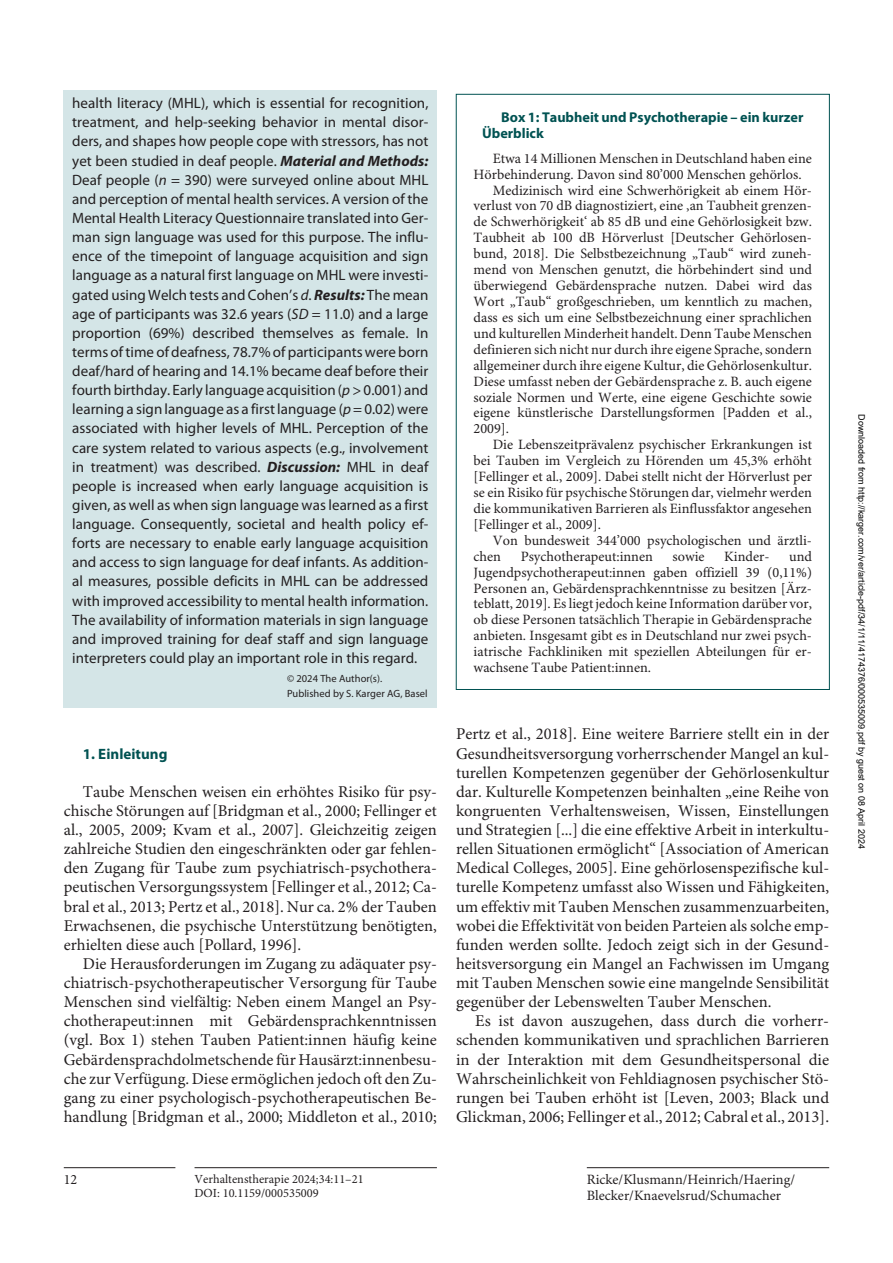
<style>
.page{position:relative;width:893px;height:1263px;background:#fff}
.page>*{position:absolute;margin:0;border:0;box-sizing:border-box;transform-origin:0 0}
.t1{font:16.5px/19px "Minion Pro";color:#231f20;text-align:justify}
.t2{font:15px/19.2px "Myriad Pro";letter-spacing:.005em;color:#231f20;text-align:justify}
.t3{font:700 15px "Myriad Pro";letter-spacing:.005em;color:#005252}
.t4{font:14.25px/15.9px "Minion Pro";color:#231f20}
.t5{font:700 14.25px/15.9px "Myriad Pro";color:#005252}
.t6{font:12.3px/13.6px "Minion Pro";color:#231f20}
.t7{font:10.5px/14.7px "Myriad Pro";letter-spacing:.005em;color:#231f20}
.t8{font:9px "Arial";color:#000}
.s1{font-weight:700;font-style:italic}
.s2{font-style:italic}
</style>
<div class="page">
<hr style="left:64px;top:1167px;width:111px;height:1px;background:#231f20">
<hr style="left:195px;top:1167px;width:242px;height:1px;background:#231f20">
<hr style="left:587px;top:1167px;width:242px;height:1px;background:#231f20">
<div style="left:64px;top:90px;width:373px;height:617px;background:#d4e5e7"></div>
<p class="t2" style="left:72px;top:94px;width:358px">health literacy (MHL), which is essential for recognition, treatment, and help-seeking behavior in mental disor&shy;ders, and shapes how people cope with stressors, has not yet been studied in deaf people. <span class="s1">Material and Methods:<br></span>Deaf people (<span class="s2">n</span> = 390) were surveyed online about MHL and perception of mental health services. A version of the Mental Health Literacy Questionnaire translated into Ger&shy;man sign language was used for this purpose. The influ&shy;ence of the timepoint of language acquisition and sign language as a natural first language on MHL were investi&shy;gated using Welch tests and Cohen’s <span class="s2">d</span>. <span class="s1">Results:</span> The mean age of participants was 32.6 years (<span class="s2">SD</span> = 11.0) and a large proportion (69%) described themselves as female. In terms of time of deafness, 78.7% of participants were born deaf/hard of hearing and 14.1% became deaf before their fourth birthday. Early language acquisition (<span class="s2">p</span> &gt; 0.001) and learning a sign language as a first language (<span class="s2">p</span> = 0.02) were associated with higher levels of MHL. Perception of the care system related to various aspects (e.g., involvement in treatment) was described. <span class="s1">Discussion:</span> MHL in deaf people is increased when early language acquisition is given, as well as when sign language was learned as a first language. Consequently, societal and health policy ef&shy;forts are necessary to enable early language acquisition and access to sign language for deaf infants. As addition&shy;al measures, possible deficits in MHL can be addressed with improved accessibility to mental health information.<br>The availability of information materials in sign language and improved training for deaf staff and sign language interpreters could play an important role in this regard.</p>
<p class="t7" style="left:287px;top:671px;width:142px">© 2024 The Author(s).<br>Published by S. Karger AG, Basel</p>
<p class="t3" style="left:83px;top:745px;width:86px">1. Einleitung</p>
<p class="t1" style="left:64px;top:783px;width:375px;text-indent:19px">Taube Menschen weisen ein erhöhtes Risiko für psy&shy;chische Störungen auf [Bridgman et al., 2000; Fellinger et al., 2005, 2009; Kvam et al., 2007]. Gleichzeitig zeigen zahlreiche Studien den eingeschränkten oder gar fehlen&shy;den Zugang für Taube zum psychiatrisch-psychothera&shy;peutischen Versorgungssystem [Fellinger et al., 2012; Ca&shy;bral et al., 2013; Pertz et al., 2018]. Nur ca. 2% der Tauben Erwachsenen, die psychische Unterstützung benötigten, erhielten diese auch [Pollard, 1996].</p>
<p class="t1" style="left:64px;top:955px;width:375px;text-indent:19px">Die Herausforderungen im Zugang zu adäquater psy&shy;chiatrisch-psychotherapeutischer Versorgung für Taube Menschen sind vielfältig: Neben einem Mangel an Psy&shy;chotherapeut:innen mit Gebärdensprachkenntnissen (vgl. Box 1) stehen Tauben Patient:innen häufig keine Gebärdensprachdolmetschende für Hausärzt:innenbesu&shy;che zur Verfügung. Diese ermöglichen jedoch oft den Zu&shy;gang zu einer psychologisch-psychotherapeutischen Be&shy;handlung [Bridgman et al., 2000; Middleton et al., 2010;</p>
<p class="t4" style="left:64px;top:1172px;width:15px">12</p>
<p class="t6" style="left:195px;top:1173px;width:171px">Verhaltenstherapie 2024;34:11–21<br>DOI: 10.1159/000535009</p>
<p class="t5" style="left:482px;top:110px;width:323px;text-indent:19px">Box 1: Taubheit und Psychotherapie – ein kurzer<br>Überblick</p>
<p class="t4" style="left:493px;top:151px;width:321px">Etwa 14 Millionen Menschen in Deutschland haben eine</p>
<p class="t4" style="left:474px;top:167px;width:329px">Hörbehinderung. Davon sind 80’000 Menschen gehörlos.</p>
<p class="t4" style="left:493px;top:183px;width:321px">Medizinisch wird eine Schwerhörigkeit ab einem Hör-</p>
<p class="t4" style="left:474px;top:199px;width:340px">verlust von 70 dB diagnostiziert, eine ‚an Taubheit grenzen-</p>
<p class="t4" style="left:474px;top:214px;width:340px">de Schwerhörigkeit‘ ab 85 dB und eine Gehörlosigkeit bzw.</p>
<p class="t4" style="left:474px;top:230px;width:340px">Taubheit ab 100 dB Hörverlust [Deutscher Gehörlosen-</p>
<p class="t4" style="left:474px;top:246px;width:340px">bund, 2018]. Die Selbstbezeichnung „Taub“ wird zuneh-</p>
<p class="t4" style="left:474px;top:262px;width:340px">mend von Menschen genutzt, die hörbehindert sind und</p>
<p class="t4" style="left:474px;top:278px;width:340px">überwiegend Gebärdensprache nutzen. Dabei wird das</p>
<p class="t4" style="left:474px;top:294px;width:340px">Wort „Taub“ großgeschrieben, um kenntlich zu machen,</p>
<p class="t4" style="left:474px;top:310px;width:340px">dass es sich um eine Selbstbezeichnung einer sprachlichen</p>
<p class="t4" style="left:474px;top:326px;width:340px">und kulturellen Minderheit handelt. Denn Taube Menschen</p>
<p class="t4" style="left:474px;top:342px;width:340px">definieren sich nicht nur durch ihre eigene Sprache, sondern</p>
<p class="t4" style="left:474px;top:358px;width:340px">allgemeiner durch ihre eigene Kultur, die Gehörlosenkultur.</p>
<p class="t4" style="left:474px;top:374px;width:340px">Diese umfasst neben der Gebärdensprache z. B. auch eigene</p>
<p class="t4" style="left:474px;top:390px;width:340px">soziale Normen und Werte, eine eigene Geschichte sowie</p>
<p class="t4" style="left:474px;top:405px;width:340px">eigene künstlerische Darstellungsformen [Padden et al.,</p>
<p class="t4" style="left:474px;top:421px;width:37px">2009].</p>
<p class="t4" style="left:493px;top:437px;width:321px">Die Lebenszeitprävalenz psychischer Erkrankungen ist</p>
<p class="t4" style="left:474px;top:453px;width:340px">bei Tauben im Vergleich zu Hörenden um 45,3% erhöht</p>
<p class="t4" style="left:474px;top:469px;width:340px">[Fellinger et al., 2009]. Dabei stellt nicht der Hörverlust per</p>
<p class="t4" style="left:474px;top:485px;width:340px">se ein Risiko für psychische Störungen dar, vielmehr werden</p>
<p class="t4" style="left:474px;top:501px;width:340px">die kommunikativen Barrieren als Einflussfaktor angesehen</p>
<p class="t4" style="left:474px;top:517px;width:129px">[Fellinger et al., 2009].</p>
<p class="t4" style="left:493px;top:533px;width:321px">Von bundesweit 344’000 psychologischen und ärztli-</p>
<p class="t4" style="left:474px;top:549px;width:29px">chen</p>
<p class="t4" style="left:521px;top:549px;width:134px">Psychotherapeut:innen</p>
<p class="t4" style="left:673px;top:549px;width:34px">sowie</p>
<p class="t4" style="left:724px;top:549px;width:47px">Kinder-</p>
<p class="t4" style="left:474px;top:549px;width:340px;text-align:justify;text-indent:315px">und Jugendpsychotherapeut:innen gaben offiziell 39 (0,11%)<br>Personen an, Gebärdensprachkenntnisse zu besitzen [Ärz&shy;teblatt, 2019]. Es liegt jedoch keine Information darüber vor, ob diese Personen tatsächlich Therapie in Gebärdensprache anbieten. Insgesamt gibt es in Deutschland nur zwei psych&shy;iatrische Fachkliniken mit speziellen Abteilungen für er&shy;wachsene Taube Patient:innen.</p>
<p class="t1" style="left:456px;top:725px;width:375px">Pertz et al., 2018]. Eine weitere Barriere stellt ein in der Gesundheitsversorgung vorherrschender Mangel an kul&shy;turellen Kompetenzen gegenüber der Gehörlosenkultur dar. Kulturelle Kompetenzen beinhalten „eine Reihe von kongruenten Verhaltensweisen, Wissen, Einstellungen und Strategien [...] die eine effektive Arbeit in interkultu&shy;rellen Situationen ermöglicht“ [Association of American Medical Colleges, 2005]. Eine gehörlosenspezifische kul&shy;turelle Kompetenz umfasst also Wissen und Fähigkeiten, um effektiv mit Tauben Menschen zusammenzuarbeiten, wobei die Effektivität von beiden Parteien als solche emp&shy;funden werden sollte. Jedoch zeigt sich in der Gesund&shy;heitsversorgung ein Mangel an Fachwissen im Umgang mit Tauben Menschen sowie eine mangelnde Sensibilität gegenüber der Lebenswelten Tauber Menschen.</p>
<p class="t1" style="left:456px;top:1012px;width:375px;text-indent:19px">Es ist davon auszugehen, dass durch die vorherr&shy;schenden kommunikativen und sprachlichen Barrieren in der Interaktion mit dem Gesundheitspersonal die Wahrscheinlichkeit von Fehldiagnosen psychischer Stö&shy;rungen bei Tauben erhöht ist [Leven, 2003; Black und Glickman, 2006; Fellinger et al., 2012; Cabral et al., 2013].</p>
<p class="t4" style="left:587px;top:1172px;width:210px">Ricke/Klusmann/Heinrich/Haering/<br>Blecker/Knaevelsrud/Schumacher</p>
<p class="t8" style="left:865px;top:414px;width:436px;rotate:90deg">Downloaded from http://karger.com/ver/article-pdf/34/1/11/4174376/000535009.pdf by guest on 08 April 2024</p>
</div>
